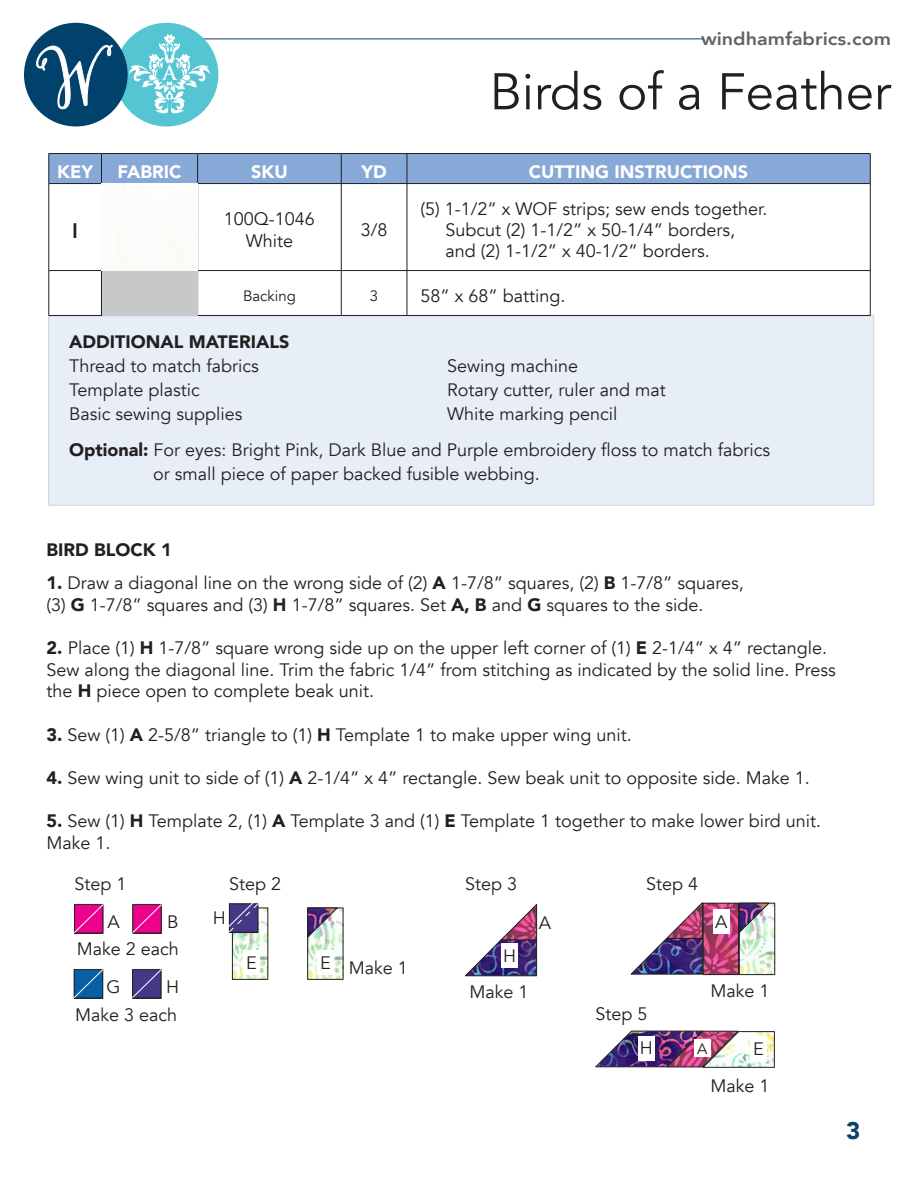
<style>
.page{position:relative;width:918px;height:1188px;background:#fff}
.page>*{position:absolute;margin:0;border:0;box-sizing:border-box;transform-origin:0 0}
.t1{font:51px "Avenir";color:#231f20}
.t2{font:900 24px "Avenir";color:#0d426a}
.t3{font:800 21px "Avenir";color:#231f20}
.t4{font:700 20.1px "Trajan Pro";color:#fff}
.t5{font:18px/21.6px "Avenir";color:#231f20}
.t6{font:900 18px "Avenir";color:#fff}
.t7{font:900 18px "Avenir";color:#231f20}
.t8{font:800 18px "Avenir";color:#636366;scale:1.1 1}
.t9{font:15px "Avenir";color:#231f20}
.s1{font-weight:900}
</style>
<div class="page">
<hr style="left:162px;top:39px;width:541px;height:1px;background:#0d426a">
<div style="left:115px;top:23px;width:103px;height:103px;background:#55c5d3;border-radius:50%"></div>
<div style="left:24px;top:23px;width:104px;height:103px;background:#00426b;border-radius:50%"></div>
<svg style="left:36px;top:44px;width:77px;height:66px"></svg>
<svg style="left:129px;top:34px;width:81px;height:79px"></svg>
<div style="left:49px;top:315px;width:825px;height:190px;background:#e7eef7"></div>
<hr style="left:49px;top:153px;width:52px;height:1px;background:#231f20">
<hr style="left:101px;top:153px;width:97px;height:1px;background:#231f20">
<hr style="left:198px;top:153px;width:143px;height:1px;background:#231f20">
<hr style="left:341px;top:153px;width:66px;height:1px;background:#231f20">
<hr style="left:407px;top:153px;width:463px;height:1px;background:#231f20">
<hr style="left:49px;top:184px;width:1px;height:86px;background:#231f20">
<hr style="left:49px;top:271px;width:1px;height:44px;background:#231f20">
<hr style="left:870px;top:184px;width:1px;height:86px;background:#231f20">
<hr style="left:870px;top:271px;width:1px;height:44px;background:#231f20">
<div style="left:49px;top:154px;width:822px;height:30px;background:#87a9d7"></div>
<hr style="left:49px;top:183px;width:52px;height:1px;background:#231f20">
<hr style="left:101px;top:183px;width:97px;height:1px;background:#231f20">
<hr style="left:101px;top:184px;width:1px;height:86px;background:#231f20">
<hr style="left:198px;top:183px;width:143px;height:1px;background:#231f20">
<hr style="left:197px;top:184px;width:1px;height:86px;background:#231f20">
<hr style="left:341px;top:183px;width:66px;height:1px;background:#231f20">
<hr style="left:341px;top:184px;width:1px;height:86px;background:#231f20">
<hr style="left:407px;top:183px;width:463px;height:1px;background:#231f20">
<hr style="left:407px;top:184px;width:1px;height:86px;background:#231f20">
<hr style="left:49px;top:270px;width:52px;height:1px;background:#231f20">
<hr style="left:101px;top:270px;width:97px;height:1px;background:#231f20">
<hr style="left:101px;top:271px;width:1px;height:44px;background:#231f20">
<hr style="left:198px;top:270px;width:143px;height:1px;background:#231f20">
<hr style="left:197px;top:271px;width:1px;height:44px;background:#231f20">
<hr style="left:341px;top:270px;width:66px;height:1px;background:#231f20">
<hr style="left:341px;top:271px;width:1px;height:44px;background:#231f20">
<hr style="left:407px;top:270px;width:463px;height:1px;background:#231f20">
<hr style="left:407px;top:271px;width:1px;height:44px;background:#231f20">
<hr style="left:49px;top:315px;width:52px;height:1px;background:#231f20">
<hr style="left:101px;top:315px;width:97px;height:1px;background:#231f20">
<hr style="left:198px;top:315px;width:143px;height:1px;background:#231f20">
<hr style="left:341px;top:315px;width:66px;height:1px;background:#231f20">
<hr style="left:407px;top:315px;width:463px;height:1px;background:#231f20">
<div style="left:102px;top:271px;width:95px;height:44px;background:#c7c8ca"></div>
<img style="left:465px;top:904px;width:72px;height:73px">
<img style="left:595px;top:1030px;width:180px;height:38px">
<svg style="left:74px;top:903px;width:30px;height:31px"></svg>
<svg style="left:73px;top:969px;width:31px;height:30px"></svg>
<svg style="left:132px;top:903px;width:30px;height:31px"></svg>
<svg style="left:132px;top:969px;width:30px;height:30px"></svg>
<img style="left:309px;top:910px;width:32px;height:68px">
<div style="left:307px;top:908px;width:36px;height:72px;border:1px solid #231f20"></div>
<svg style="left:307px;top:907px;width:32px;height:31px"></svg>
<div style="left:502px;top:944px;width:16px;height:24px;background:#fff"></div>
<div style="left:638px;top:1036px;width:16px;height:24px;background:#fff"></div>
<img style="left:234px;top:910px;width:32px;height:68px">
<div style="left:232px;top:908px;width:36px;height:72px;border:1px solid #231f20"></div>
<svg style="left:228px;top:903px;width:31px;height:30px"></svg>
<div style="left:243px;top:951px;width:17px;height:24px;background:#fff"></div>
<div style="left:317px;top:951px;width:16px;height:24px;background:#fff"></div>
<div style="left:750px;top:1037px;width:17px;height:24px;background:#fff"></div>
<img style="left:630px;top:902px;width:73px;height:73px">
<img style="left:705px;top:905px;width:68px;height:68px">
<div style="left:703px;top:903px;width:36px;height:72px;border:1px solid #231f20"></div>
<div style="left:739px;top:903px;width:36px;height:72px;border:1px solid #231f20"></div>
<svg style="left:738px;top:902px;width:33px;height:31px"></svg>
<div style="left:713px;top:910px;width:16px;height:24px;background:#fff"></div>
<div style="left:694px;top:1039px;width:16px;height:18px;background:#fff"></div>
<p class="t4" style="left:163px;top:60px;width:16px">A</p>
<p class="t8" style="left:701px;top:25px;width:174px">windhamfabrics.com</p>
<h1 class="t1" style="left:490px;top:61px;width:403px">Birds of a Feather</h1>
<p class="t6" style="left:57px;top:156px;width:37px">KEY</p>
<p class="t6" style="left:118px;top:156px;width:66px">FABRIC</p>
<p class="t6" style="left:251px;top:156px;width:38px">SKU</p>
<p class="t6" style="left:361px;top:156px;width:27px">YD</p>
<p class="t6" style="left:529px;top:156px;width:221px">CUTTING INSTRUCTIONS</p>
<p class="t3" style="left:72px;top:214px;width:7px">I</p>
<p class="t5" style="left:224px;top:209px;width:93px">100Q-1046</p>
<p class="t5" style="left:246px;top:230px;width:49px">White</p>
<p class="t5" style="left:361px;top:219px;width:28px">3/8</p>
<p class="t5" style="left:420px;top:198px;width:349px">(5) 1-1/2” x WOF strips; sew ends together.</p>
<p class="t5" style="left:445px;top:219px;width:291px">Subcut (2) 1-1/2” x 50-1/4” borders,</p>
<p class="t5" style="left:445px;top:240px;width:266px">and (2) 1-1/2” x 40-1/2” borders.</p>
<p class="t9" style="left:243px;top:286px;width:54px">Backing</p>
<p class="t9" style="left:370px;top:286px;width:10px">3</p>
<p class="t5" style="left:420px;top:285px;width:147px">58” x 68” batting.</p>
<p class="t7" style="left:69px;top:327px;width:222px">ADDITIONAL MATERIALS</p>
<p class="t5" style="left:69px;top:356px;width:191px">Thread to match fabrics</p>
<p class="t5" style="left:447px;top:356px;width:133px">Sewing machine</p>
<p class="t5" style="left:69px;top:380px;width:132px">Template plastic</p>
<p class="t5" style="left:447px;top:380px;width:220px">Rotary cutter, ruler and mat</p>
<p class="t5" style="left:69px;top:404px;width:175px">Basic sewing supplies</p>
<p class="t5" style="left:447px;top:404px;width:172px">White marking pencil</p>
<p class="t5" style="left:69px;top:440px;width:702px"><span class="s1">Optional:</span> For eyes: Bright Pink, Dark Blue and Purple embroidery floss to match fabrics</p>
<p class="t5" style="left:153px;top:464px;width:388px">or small piece of paper backed fusible webbing.</p>
<p class="t7" style="left:46px;top:534px;width:127px">BIRD BLOCK 1</p>
<p class="t5" style="left:46px;top:573px;width:699px"><span class="s1">1.</span> Draw a diagonal line on the wrong side of (2) <span class="s1">A</span> 1-7/8” squares, (2) <span class="s1">B</span> 1-7/8” squares,</p>
<p class="t5" style="left:46px;top:594px;width:659px">(3) <span class="s1">G</span> 1-7/8” squares and (3) <span class="s1">H</span> 1-7/8” squares. Set <span class="s1">A, B</span> and <span class="s1">G</span> squares to the side.</p>
<p class="t5" style="left:46px;top:638px;width:791px"><span class="s1">2.</span> Place (1) <span class="s1">H</span> 1-7/8” square wrong side up on the upper left corner of (1) <span class="s1">E</span> 2-1/4” x 4” rectangle.<br>Sew along the diagonal line. Trim the fabric 1/4” from stitching as indicated by the solid line. Press the <span class="s1">H</span> piece open to complete beak unit.</p>
<p class="t5" style="left:46px;top:724px;width:587px"><span class="s1">3.</span> Sew (1) <span class="s1">A</span> 2-5/8” triangle to (1) <span class="s1">H</span> Template 1 to make upper wing unit.</p>
<p class="t5" style="left:46px;top:767px;width:765px"><span class="s1">4.</span> Sew wing unit to side of (1) <span class="s1">A</span> 2-1/4” x 4” rectangle. Sew beak unit to opposite side. Make 1.</p>
<p class="t5" style="left:46px;top:810px;width:776px"><span class="s1">5.</span> Sew (1) <span class="s1">H</span> Template 2, (1) <span class="s1">A</span> Template 3 and (1) <span class="s1">E</span> Template 1 together to make lower bird unit.</p>
<p class="t5" style="left:46px;top:832px;width:66px">Make 1.</p>
<p class="t5" style="left:74px;top:874px;width:54px">Step 1</p>
<p class="t5" style="left:229px;top:874px;width:54px">Step 2</p>
<p class="t5" style="left:465px;top:874px;width:54px">Step 3</p>
<p class="t5" style="left:646px;top:874px;width:54px">Step 4</p>
<p class="t5" style="left:107px;top:911px;width:14px">A</p>
<p class="t5" style="left:167px;top:911px;width:13px">B</p>
<p class="t5" style="left:213px;top:907px;width:14px">H</p>
<p class="t5" style="left:539px;top:912px;width:14px">A</p>
<p class="t5" style="left:715px;top:911px;width:14px">A</p>
<p class="t5" style="left:77px;top:939px;width:104px">Make 2 each</p>
<p class="t5" style="left:246px;top:952px;width:12px">E</p>
<p class="t5" style="left:320px;top:952px;width:12px">E</p>
<p class="t5" style="left:349px;top:957px;width:61px">Make 1</p>
<p class="t5" style="left:503px;top:945px;width:14px">H</p>
<p class="t5" style="left:106px;top:976px;width:16px">G</p>
<p class="t5" style="left:166px;top:976px;width:14px">H</p>
<p class="t5" style="left:469px;top:981px;width:61px">Make 1</p>
<p class="t5" style="left:710px;top:981px;width:61px">Make 1</p>
<p class="t5" style="left:75px;top:1004px;width:104px">Make 3 each</p>
<p class="t5" style="left:595px;top:1004px;width:54px">Step 5</p>
<p class="t5" style="left:640px;top:1038px;width:14px">H</p>
<p class="t9" style="left:697px;top:1040px;width:12px">A</p>
<p class="t5" style="left:753px;top:1039px;width:12px">E</p>
<p class="t5" style="left:710px;top:1075px;width:61px">Make 1</p>
<h2 class="t2" style="left:846px;top:1110px;width:16px">3</h2>
</div>
